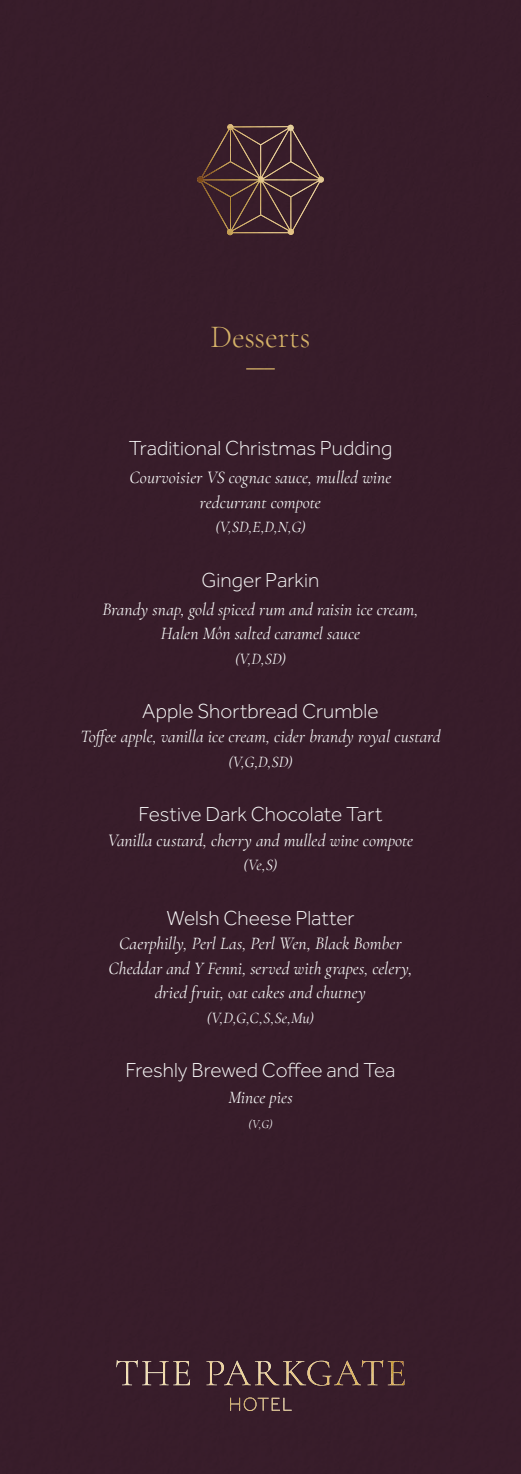
<style>
.page{position:relative;width:521px;height:1474px;background:#fff}
.page>*{position:absolute;margin:0;border:0;box-sizing:border-box;transform-origin:0 0}
.t1{font:300 31.5px "Cormorant Garamond";letter-spacing:-.005em;color:#dfba6d}
.t2{font:300 21px "Effra";color:#fff}
.t3{font:italic 17.5px/24.5px "Cormorant Garamond";color:#fff;text-align:center}
.t4{font:italic 15.75px "Cormorant Garamond";color:#fff}
.t5{font:italic 12.25px "Cormorant Garamond";color:#fff}
</style>
<div class="page">
<div style="left:0;top:0;width:521px;height:1473px;background:#381d2a"></div>
<h1 class="t1" style="left:210px;top:317px;width:101px">Desserts</h1>
<p class="t2" style="left:129px;top:436px;width:265px">Traditional Christmas Pudding</p>
<p class="t3" style="left:130px;top:465px;width:263px">Courvoisier VS cognac sauce, mulled wine redcurrant compote</p>
<p class="t4" style="left:215px;top:518px;width:92px">(V,SD,E,D,N,G)</p>
<p class="t2" style="left:201px;top:568px;width:119px">Ginger Parkin</p>
<p class="t3" style="left:102px;top:597px;width:317px">Brandy snap, gold spiced rum and raisin ice cream,<br>Halen Môn salted caramel sauce</p>
<p class="t4" style="left:235px;top:649px;width:52px">(V,D,SD)</p>
<p class="t2" style="left:142px;top:699px;width:238px">Apple Shortbread Crumble</p>
<p class="t3" style="left:80px;top:724px;width:362px">Toffee apple, vanilla ice cream, cider brandy royal custard</p>
<p class="t4" style="left:228px;top:752px;width:66px">(V,G,D,SD)</p>
<p class="t2" style="left:138px;top:802px;width:245px">Festive Dark Chocolate Tart</p>
<p class="t3" style="left:108px;top:828px;width:307px">Vanilla custard, cherry and mulled wine compote</p>
<p class="t4" style="left:244px;top:856px;width:35px">(Ve,S)</p>
<p class="t2" style="left:166px;top:905px;width:190px">Welsh Cheese Platter</p>
<p class="t3" style="left:109px;top:931px;width:305px">Caerphilly, Perl Las, Perl Wen, Black Bomber<br>Cheddar and Y Fenni, served with grapes, celery, dried fruit, oat cakes and chutney</p>
<p class="t4" style="left:207px;top:1008px;width:109px">(V,D,G,C,S,Se,Mu)</p>
<p class="t2" style="left:125px;top:1058px;width:272px">Freshly Brewed Coffee and Tea</p>
<p class="t3" style="left:228px;top:1085px;width:66px">Mince pies</p>
<p class="t5" style="left:248px;top:1116px;width:25px">(V,G)</p>
</div>
